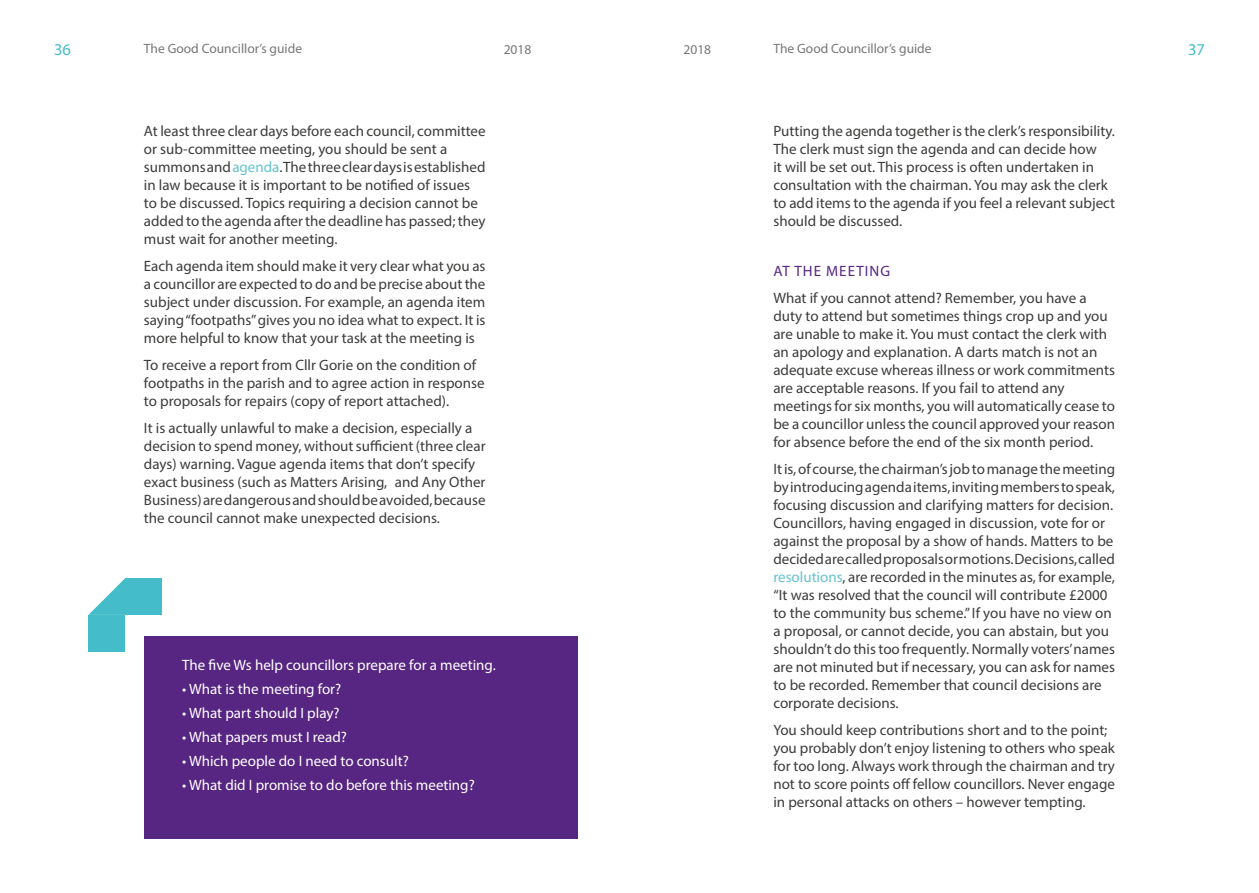
<style>
.page{position:relative;width:1259px;height:893px;background:#fff}
.page>*{position:absolute;margin:0;border:0;box-sizing:border-box;transform-origin:0 0}
.t1{font:16.5px "Myriad Pro";color:#45bcc9}
.t2{font:15px/18px "Myriad Pro";color:#3c3c3b}
.t3{font:15px "Myriad Pro";color:#fff}
.t4{font:15px "Myriad Pro";letter-spacing:.07em;color:#572582}
.t5{font:13.5px "Myriad Pro";color:#77777a}
.s1{color:#64c3cf}
</style>
<div class="page">
<div style="left:144px;top:636px;width:433px;height:203px;background:#572582"></div>
<div style="left:88px;top:615px;width:37px;height:37px;background:#45bcc9"></div>
<svg style="left:88px;top:578px;width:37px;height:37px"></svg>
<div style="left:125px;top:578px;width:37px;height:37px;background:#45bcc9"></div>
<p class="t1" style="left:54px;top:39px;width:18px">36</p>
<p class="t5" style="left:144px;top:40px;width:160px">The Good Councillor’s guide</p>
<p class="t5" style="left:504px;top:41px;width:29px">2018</p>
<p class="t5" style="left:683px;top:41px;width:29px">2018</p>
<p class="t5" style="left:773px;top:40px;width:160px">The Good Councillor’s guide</p>
<p class="t1" style="left:1188px;top:39px;width:18px">37</p>
<p class="t2" style="left:144px;top:122px;width:343px">At least three clear days before each council, committee or sub-committee meeting, you should be sent a summons and <span class="s1">agenda</span>. The three clear days is established in law because it is important to be notified of issues to be discussed. Topics requiring a decision cannot be added to the agenda after the deadline has passed; they must wait for another meeting.</p>
<p class="t2" style="left:144px;top:257px;width:343px;text-align:justify">Each agenda item should make it very clear what you as a councillor are expected to do and be precise about the subject under discussion. For example, an agenda item saying “footpaths” gives you no idea what to expect. It is more helpful to know that your task at the meeting is</p>
<p class="t2" style="left:144px;top:356px;width:342px">To receive a report from Cllr Gorie on the condition of footpaths in the parish and to agree action in response to proposals for repairs (copy of report attached).</p>
<p class="t2" style="left:144px;top:419px;width:343px">It is actually unlawful to make a decision, especially a decision to spend money, without sufficient (three clear days) warning. Vague agenda items that don’t specify exact business (such as Matters Arising, and Any Other Business) are dangerous and should be avoided, because the council cannot make unexpected decisions.</p>
<p class="t3" style="left:182px;top:655px;width:315px">The five Ws help councillors prepare for a meeting.</p>
<p class="t3" style="left:182px;top:679px;width:161px">• What is the meeting for?</p>
<p class="t3" style="left:182px;top:703px;width:159px">• What part should I play?</p>
<p class="t3" style="left:182px;top:727px;width:166px">• What papers must I read?</p>
<p class="t3" style="left:182px;top:751px;width:228px">• Which people do I need to consult?</p>
<p class="t3" style="left:182px;top:775px;width:294px">• What did I promise to do before this meeting?</p>
<p class="t2" style="left:773px;top:122px;width:343px">Putting the agenda together is the clerk’s responsibility.<br>The clerk must sign the agenda and can decide how<br>it will be set out. This process is often undertaken in consultation with the chairman. You may ask the clerk to add items to the agenda if you feel a relevant subject should be discussed.</p>
<p class="t4" style="left:773px;top:261px;width:118px">AT THE MEETING</p>
<p class="t2" style="left:773px;top:288px;width:343px">What if you cannot attend? Remember, you have a duty to attend but sometimes things crop up and you are unable to make it. You must contact the clerk with an apology and explanation. A darts match is not an adequate excuse whereas illness or work commitments are acceptable reasons. If you fail to attend any meetings for six months, you will automatically cease to be a councillor unless the council approved your reason for absence before the end of the six month period.</p>
<p class="t2" style="left:773px;top:459px;width:343px">It is, of course, the chairman’s job to manage the meeting by introducing agenda items, inviting members to speak, focusing discussion and clarifying matters for decision.<br>Councillors, having engaged in discussion, vote for or against the proposal by a show of hands. Matters to be decided are called proposals or motions. Decisions, called <span class="s1">resolutions</span>, are recorded in the minutes as, for example, “It was resolved that the council will contribute £2000 to the community bus scheme.” If you have no view on a proposal, or cannot decide, you can abstain, but you shouldn’t do this too frequently. Normally voters’ names are not minuted but if necessary, you can ask for names to be recorded. Remember that council decisions are corporate decisions.</p>
<p class="t2" style="left:773px;top:720px;width:343px">You should keep contributions short and to the point; you probably don’t enjoy listening to others who speak for too long. Always work through the chairman and try not to score points off fellow councillors. Never engage in personal attacks on others – however tempting.</p>
</div>
